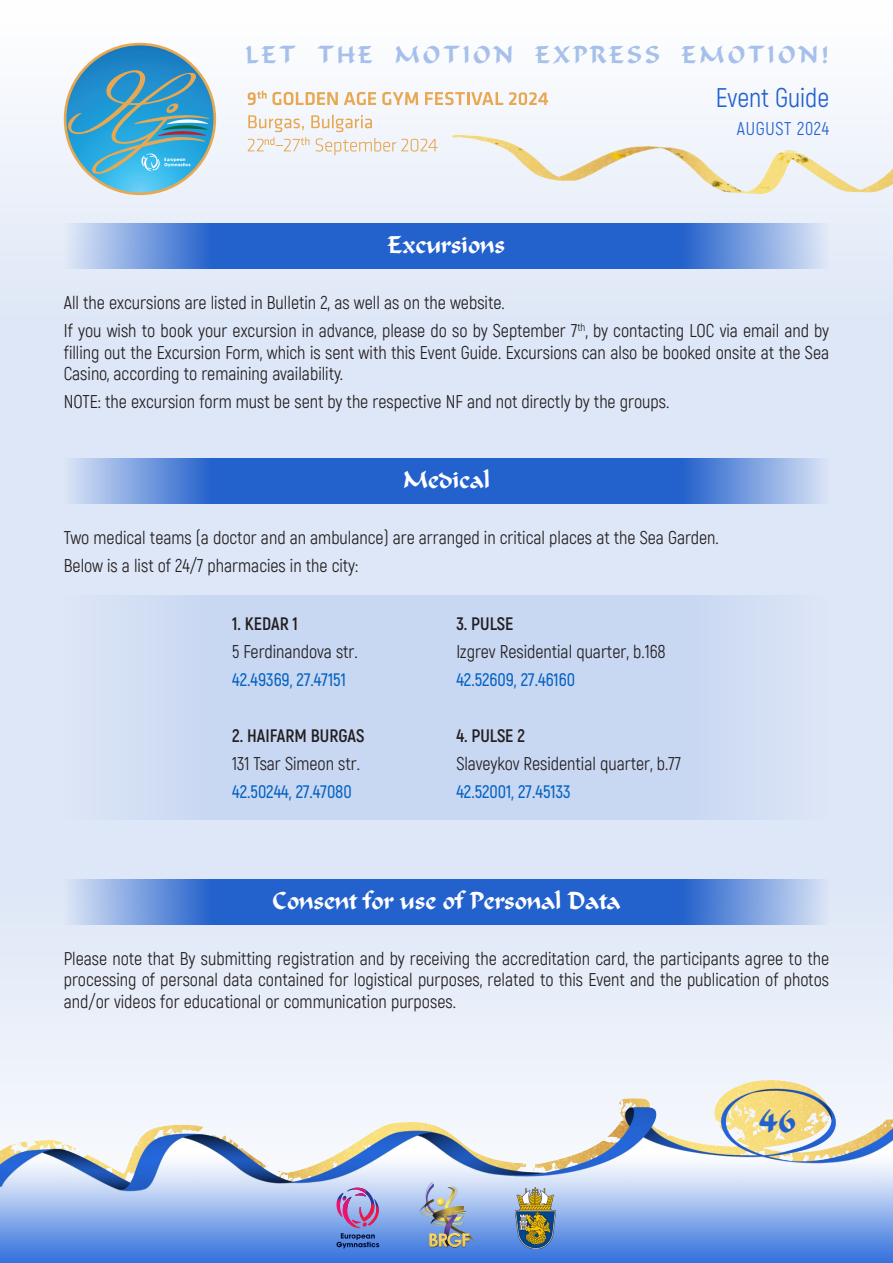
<style>
.page{position:relative;width:893px;height:1263px;background:#fff}
.page>*{position:absolute;margin:0;border:0;box-sizing:border-box;transform-origin:0 0}
.t1{font:26.25px "Akrobat";color:#2361cc}
.ZAGL{font:24px "Calligrapher";color:#fff}
.t2{font:24px "Calligrapher";letter-spacing:.13em;color:#a7c0eb}
.text{font:18px/21.6px "Akrobat";color:#231f20;text-align:justify}
.text-2{font:600 18px "Akrobat";color:#0563c1}
.text-3{font:700 18px "Akrobat";color:#231f20}
.t3{font:18px "Akrobat";letter-spacing:.04em;color:#2361cc}
</style>
<div class="page">
<div style="left:0;top:580px;width:893px;height:683px;background:#dee7f7"></div>
<div style="left:0;top:0;width:893px;height:580px;background:linear-gradient(to bottom,#f9fafd,#d6e1f5)"></div>
<img style="left:450px;top:132px;width:443px;height:70px">
<svg style="left:248px;top:91px;width:90px;height:14px"></svg>
<svg style="left:344px;top:92px;width:32px;height:13px"></svg>
<svg style="left:382px;top:92px;width:36px;height:13px"></svg>
<svg style="left:425px;top:92px;width:78px;height:13px"></svg>
<svg style="left:509px;top:92px;width:39px;height:13px"></svg>
<svg style="left:248px;top:115px;width:189px;height:40px"></svg>
<svg style="left:64px;top:43px;width:152px;height:152px;background:#70b1ca"></svg>
<div style="left:446px;top:595px;width:383px;height:225px;background:#c8d7f2"></div>
<div style="left:64px;top:595px;width:382px;height:225px;background:linear-gradient(to right,#d5e0f5,#c3d3f1)"></div>
<svg style="left:64px;top:223px;width:382px;height:46px;background:#487cd4"></svg>
<svg style="left:446px;top:223px;width:383px;height:46px;background:#477bd4"></svg>
<svg style="left:71px;top:879px;width:375px;height:45px;background:#4479d3"></svg>
<svg style="left:446px;top:879px;width:377px;height:45px;background:#4478d3"></svg>
<svg style="left:64px;top:458px;width:382px;height:46px;background:#477ad4"></svg>
<svg style="left:446px;top:458px;width:383px;height:46px;background:#467ad4"></svg>
<img style="left:0;top:1038px;width:893px;height:225px">
<img style="left:515px;top:1188px;width:40px;height:60px">
<img style="left:420px;top:1181px;width:54px;height:66px">
<svg style="left:334px;top:1186px;width:47px;height:62px;background:#8d89c6"></svg>
<svg style="left:759px;top:1109px;width:36px;height:24px"></svg>
<p class="t2" style="left:246px;top:41px;width:585px">LET THE MOTION EXPRESS EMOTION!</p>
<p class="ZAGL" style="left:388px;top:231px;width:119px">Excursions</p>
<h1 class="t1" style="left:716px;top:82px;width:115px">Event Guide</h1>
<p class="t3" style="left:737px;top:118px;width:94px">AUGUST 2024</p>
<p class="text" style="left:64px;top:292px;width:441px">All the excursions are listed in Bulletin 2, as well as on the website.</p>
<p class="text" style="left:64px;top:320px;width:767px">If you wish to book your excursion in advance, please do so by September 7<sup>th</sup>, by contacting LOC via email and by filling out the Excursion Form, which is sent with this Event Guide. Excursions can also be booked onsite at the Sea Casino, according to remaining availability.</p>
<p class="text" style="left:64px;top:391px;width:605px">NOTE: the excursion form must be sent by the respective NF and not directly by the groups.</p>
<p class="ZAGL" style="left:403px;top:467px;width:88px">Medical</p>
<p class="text" style="left:64px;top:527px;width:655px">Two medical teams (a doctor and an ambulance) are arranged in critical places at the Sea Garden.</p>
<p class="text" style="left:64px;top:555px;width:296px">Below is a list of 24/7 pharmacies in the city:</p>
<p class="text-3" style="left:232px;top:613px;width:67px">1. KEDAR 1</p>
<p class="text" style="left:232px;top:641px;width:126px">5 Ferdinandova str.</p>
<p class="text-2" style="left:232px;top:669px;width:115px">42.49369, 27.47151</p>
<p class="text-3" style="left:232px;top:725px;width:134px">2. HAIFARM BURGAS</p>
<p class="text" style="left:232px;top:753px;width:128px">131 Tsar Simeon str.</p>
<p class="text-2" style="left:232px;top:781px;width:121px">42.50244, 27.47080</p>
<p class="text-3" style="left:456px;top:613px;width:58px">3. PULSE</p>
<p class="text" style="left:456px;top:641px;width:211px">Izgrev Residential quarter, b.168</p>
<p class="text-2" style="left:456px;top:669px;width:120px">42.52609, 27.46160</p>
<p class="text-3" style="left:456px;top:725px;width:70px">4. PULSE 2</p>
<p class="text" style="left:456px;top:753px;width:226px">Slaveykov Residential quarter, b.77</p>
<p class="text-2" style="left:456px;top:781px;width:116px">42.52001, 27.45133</p>
<p class="ZAGL" style="left:273px;top:887px;width:349px">Consent for use of Personal Data</p>
<p class="text" style="left:64px;top:948px;width:767px">Please note that By submitting registration and by receiving the accreditation card, the participants agree to the processing of personal data contained for logistical purposes, related to this Event and the publication of photos and/or videos for educational or communication purposes.</p>
</div>
